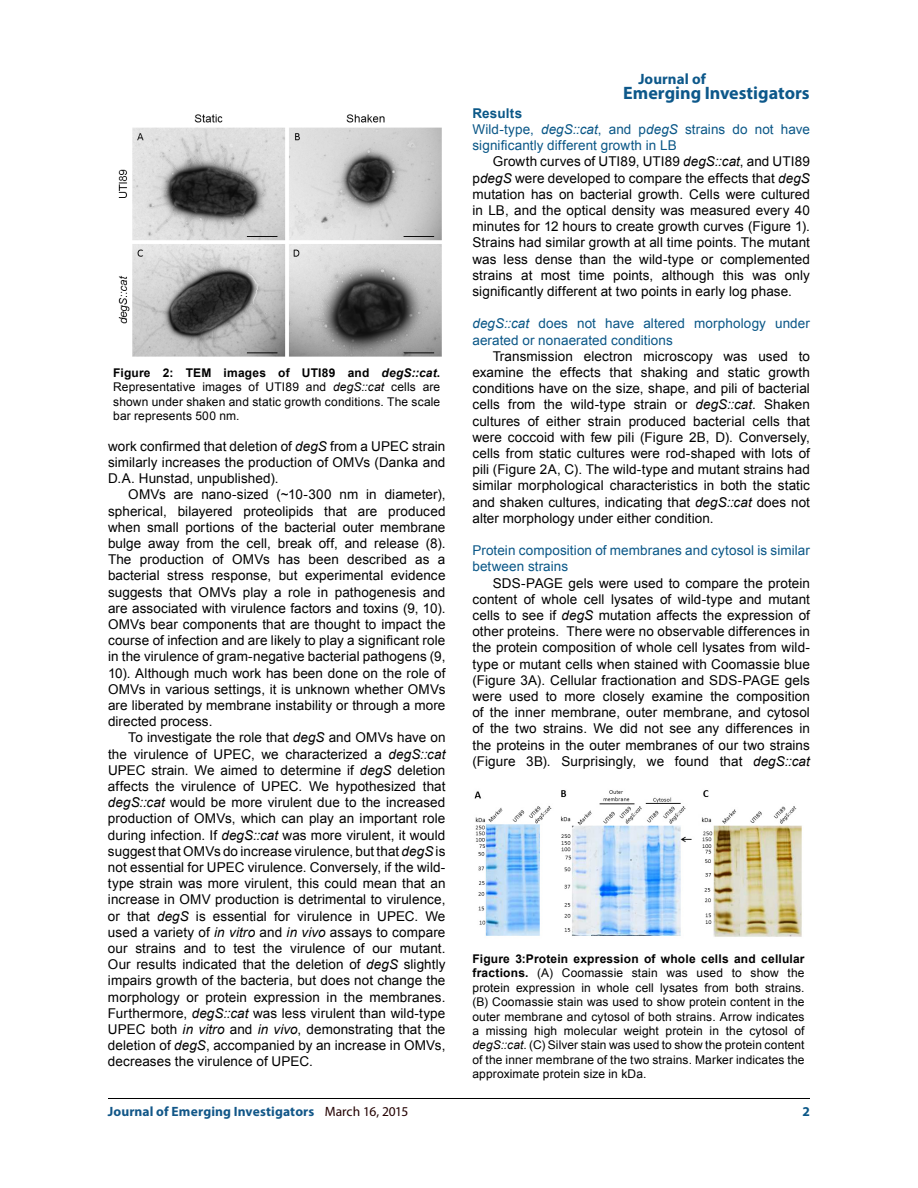
<style>
.page{position:relative;width:918px;height:1188px;background:#fff}
.page>*{position:absolute;margin:0;border:0;box-sizing:border-box;transform-origin:0 0}
.t1{font:700 18px "Myriad Pro";color:#0d588a}
.t2{font:700 15px "Myriad Pro";letter-spacing:.005em;color:#0d588a}
.t3{font:13.5px/16.2px "Arial";letter-spacing:.005em;color:#000;text-align:justify}
.t4{font:13.5px/16.2px "Arial";letter-spacing:.01em;color:#0a5787}
.t5{font:700 13.5px "Myriad Pro";letter-spacing:.01em;color:#125788}
.t6{font:700 13.5px "Myriad Pro";color:#0a5787}
.t7{font:12px/14.4px "Arial";letter-spacing:.01em;color:#000;text-align:justify}
.s1{font-weight:700}
.s2{font-weight:700;font-style:italic}
.s3{font-style:italic}
.s4{font-weight:400;color:#230000}
</style>
<div class="page">
<hr style="left:108px;top:1098px;width:702px;height:1px;background:#000">
<img style="left:474px;top:790px;width:328px;height:147px">
<img style="left:118px;top:114px;width:324px;height:243px">
<p class="t7" style="left:113px;top:366px;width:329px"><span class="s1">Figure 2: TEM images of UTI89 and</span> <span class="s2">degS::cat</span><span class="s1">.<br></span>Representative images of UTI89 and <span class="s3">degS::cat</span> cells are shown under shaken and static growth conditions. The scale bar represents 500 nm.</p>
<p class="t3" style="left:108px;top:438px;width:339px">work confirmed that deletion of <span class="s3">degS</span> from a UPEC strain similarly increases the production of OMVs (Danka and D.A. Hunstad, unpublished).</p>
<p class="t3" style="left:108px;top:487px;width:339px;text-indent:20px">OMVs are nano-sized (~10-300 nm in diameter), spherical, bilayered proteolipids that are produced when small portions of the bacterial outer membrane bulge away from the cell, break off, and release (8).<br>The production of OMVs has been described as a bacterial stress response, but experimental evidence suggests that OMVs play a role in pathogenesis and are associated with virulence factors and toxins (9, 10).<br>OMVs bear components that are thought to impact the course of infection and are likely to play a significant role in the virulence of gram-negative bacterial pathogens (9, 10). Although much work has been done on the role of OMVs in various settings, it is unknown whether OMVs are liberated by membrane instability or through a more directed process.</p>
<p class="t3" style="left:108px;top:730px;width:339px;text-indent:20px">To investigate the role that <span class="s3">degS</span> and OMVs have on the virulence of UPEC, we characterized a <span class="s3">degS::cat </span>UPEC strain. We aimed to determine if <span class="s3">degS</span> deletion affects the virulence of UPEC. We hypothesized that <span class="s3">degS::cat</span> would be more virulent due to the increased production of OMVs, which can play an important role during infection. If <span class="s3">degS::cat</span> was more virulent, it would suggest that OMVs do increase virulence, but that <span class="s3">degS</span> is not essential for UPEC virulence. Conversely, if the wild&shy;type strain was more virulent, this could mean that an increase in OMV production is detrimental to virulence, or that <span class="s3">degS</span> is essential for virulence in UPEC. We used a variety of <span class="s3">in vitro</span> and <span class="s3">in vivo</span> assays to compare our strains and to test the virulence of our mutant.<br>Our results indicated that the deletion of <span class="s3">degS</span> slightly impairs growth of the bacteria, but does not change the morphology or protein expression in the membranes.<br>Furthermore, <span class="s3">degS::cat</span> was less virulent than wild-type UPEC both <span class="s3">in vitro</span> and <span class="s3">in vivo</span>, demonstrating that the deletion of <span class="s3">degS</span>, accompanied by an increase in OMVs, decreases the virulence of UPEC.</p>
<p class="t2" style="left:638px;top:69px;width:69px">Journal of</p>
<h1 class="t1" style="left:623px;top:81px;width:188px">Emerging Investigators</h1>
<p class="t4" style="left:472px;top:105px;width:339px"><span class="s1">Results<br></span>Wild-type, <span class="s3">degS::cat</span>, and p<span class="s3">degS</span> strains do not have significantly different growth in LB</p>
<p class="t3" style="left:472px;top:154px;width:339px;text-indent:20px">Growth curves of UTI89, UTI89 <span class="s3">degS::cat</span>, and UTI89 p<span class="s3">degS</span> were developed to compare the effects that <span class="s3">degS </span>mutation has on bacterial growth. Cells were cultured in LB, and the optical density was measured every 40 minutes for 12 hours to create growth curves (Figure 1).<br>Strains had similar growth at all time points. The mutant was less dense than the wild-type or complemented strains at most time points, although this was only significantly different at two points in early log phase.</p>
<p class="t4" style="left:472px;top:316px;width:339px"><span class="s3">degS::cat</span> does not have altered morphology under aerated or nonaerated conditions</p>
<p class="t3" style="left:472px;top:348px;width:339px;text-indent:20px">Transmission electron microscopy was used to examine the effects that shaking and static growth conditions have on the size, shape, and pili of bacterial cells from the wild-type strain or <span class="s3">degS::cat</span>. Shaken cultures of either strain produced bacterial cells that were coccoid with few pili (Figure 2B, D). Conversely, cells from static cultures were rod-shaped with lots of pili (Figure 2A, C). The wild-type and mutant strains had similar morphological characteristics in both the static and shaken cultures, indicating that <span class="s3">degS::cat</span> does not alter morphology under either condition.</p>
<p class="t4" style="left:472px;top:543px;width:339px">Protein composition of membranes and cytosol is similar between strains</p>
<p class="t3" style="left:472px;top:575px;width:339px;text-indent:20px">SDS-PAGE gels were used to compare the protein content of whole cell lysates of wild-type and mutant cells to see if <span class="s3">degS</span> mutation affects the expression of other proteins. There were no observable differences in the protein composition of whole cell lysates from wild&shy;type or mutant cells when stained with Coomassie blue (Figure 3A). Cellular fractionation and SDS-PAGE gels were used to more closely examine the composition of the inner membrane, outer membrane, and cytosol of the two strains. We did not see any differences in the proteins in the outer membranes of our two strains (Figure 3B). Surprisingly, we found that <span class="s3">degS::cat</span></p>
<p class="t7" style="left:473px;top:952px;width:334px"><span class="s1">Figure 3:Protein expression of whole cells and cellular fractions.</span> (A) Coomassie stain was used to show the protein expression in whole cell lysates from both strains. (B) Coomassie stain was used to show protein content in the outer membrane and cytosol of both strains. Arrow indicates a missing high molecular weight protein in the cytosol of <span class="s3">degS::cat</span>. (C) Silver stain was used to show the protein content of the inner membrane of the two strains. Marker indicates the approximate protein size in kDa.</p>
<p class="t5" style="left:108px;top:1102px;width:302px">Journal of Emerging Investigators <span class="s4">March 16, 2015</span></p>
<p class="t6" style="left:803px;top:1102px;width:9px">2</p>
</div>
